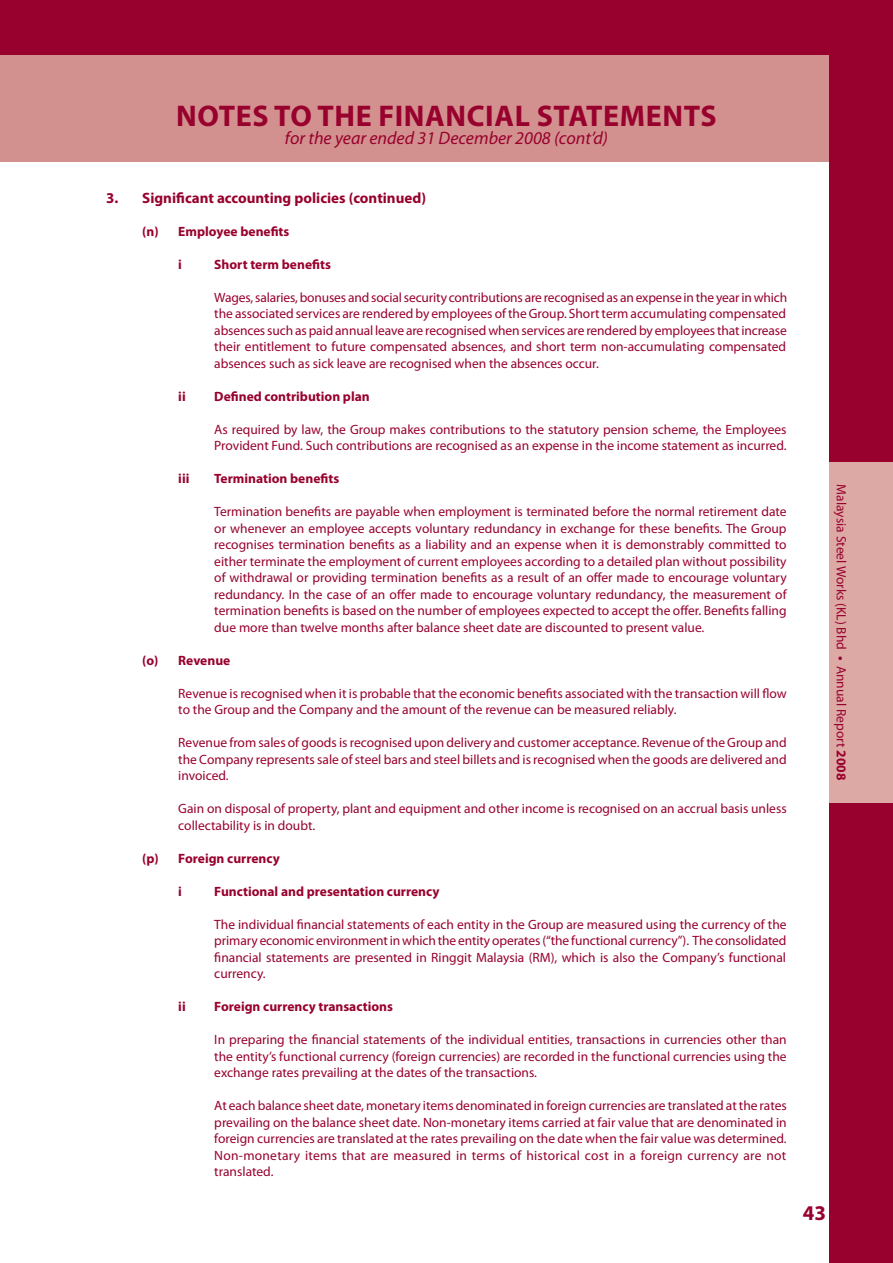
<style>
.page{position:relative;width:893px;height:1263px;background:#98012d}
.page>*{position:absolute;margin:0;border:0;box-sizing:border-box;transform-origin:0 0}
.t1{font:700 30px "Myriad Pro";letter-spacing:.02em;color:#98012d}
.t2{font:700 21px "Myriad Pro";color:#98012d}
.t3{font:italic 18px "Myriad Pro";color:#98012d}
.t4{font:700 15px "Myriad Pro";color:#98012d}
.t5{font:13.5px/16.5px "Myriad Pro";color:#98012d;text-align:justify}
.t6{font:700 13.5px "Myriad Pro";color:#98012d}
.s1{font-weight:700}
</style>
<div class="page">
<div style="left:787px;top:462px;width:106px;height:340px;background:#dca9a5"></div>
<div style="left:0;top:55px;width:829px;height:1208px;background:#fff"></div>
<div style="left:0;top:55px;width:829px;height:107px;background:#d2918f"></div>
<h1 class="t1" style="left:176px;top:96px;width:539px">notes to the financial statements</h1>
<h3 class="t3" style="left:285px;top:127px;width:325px">for the year ended 31 December 2008 (cont’d)</h3>
<p class="t4" style="left:106px;top:188px;width:321px">3. Significant accounting policies (continued)</p>
<p class="t6" style="left:142px;top:222px;width:149px">(n) Employee benefits</p>
<p class="t6" style="left:178px;top:255px;width:5px">i</p>
<p class="t6" style="left:214px;top:255px;width:118px">Short term benefits</p>
<p class="t5" style="left:214px;top:289px;width:574px">Wages, salaries, bonuses and social security contributions are recognised as an expense in the year in which the associated services are rendered by employees of the Group. Short term accumulating compensated absences such as paid annual leave are recognised when services are rendered by employees that increase their entitlement to future compensated absences, and short term non-accumulating compensated absences such as sick leave are recognised when the absences occur.</p>
<p class="t6" style="left:178px;top:387px;width:9px">ii</p>
<p class="t6" style="left:214px;top:387px;width:157px">Defined contribution plan</p>
<p class="t5" style="left:214px;top:421px;width:574px">As required by law, the Group makes contributions to the statutory pension scheme, the Employees<br>Provident Fund. Such contributions are recognised as an expense in the income statement as incurred.</p>
<p class="t6" style="left:178px;top:470px;width:162px">iii Termination benefits</p>
<p class="t5" style="left:214px;top:503px;width:574px">Termination benefits are payable when employment is terminated before the normal retirement date or whenever an employee accepts voluntary redundancy in exchange for these benefits. The Group recognises termination benefits as a liability and an expense when it is demonstrably committed to either terminate the employment of current employees according to a detailed plan without possibility of withdrawal or providing termination benefits as a result of an offer made to encourage voluntary redundancy. In the case of an offer made to encourage voluntary redundancy, the measurement of termination benefits is based on the number of employees expected to accept the offer. Benefits falling due more than twelve months after balance sheet date are discounted to present value.</p>
<p class="t6" style="left:142px;top:651px;width:90px">(o) Revenue</p>
<p class="t5" style="left:178px;top:685px;width:610px">Revenue is recognised when it is probable that the economic benefits associated with the transaction will flow to the Group and the Company and the amount of the revenue can be measured reliably.</p>
<p class="t5" style="left:178px;top:734px;width:610px">Revenue from sales of goods is recognised upon delivery and customer acceptance. Revenue of the Group and the Company represents sale of steel bars and steel billets and is recognised when the goods are delivered and invoiced.</p>
<p class="t5" style="left:178px;top:800px;width:610px">Gain on disposal of property, plant and equipment and other income is recognised on an accrual basis unless collectability is in doubt.</p>
<p class="t6" style="left:142px;top:849px;width:139px">(p) Foreign currency</p>
<p class="t6" style="left:178px;top:882px;width:25px">i F</p>
<p class="t6" style="left:221px;top:882px;width:220px">unctional and presentation currency</p>
<p class="t5" style="left:214px;top:916px;width:574px">The individual financial statements of each entity in the Group are measured using the currency of the primary economic environment in which the entity operates (“the functional currency”). The consolidated financial statements are presented in Ringgit Malaysia (RM), which is also the Company’s functional currency.</p>
<p class="t6" style="left:178px;top:998px;width:26px">ii F</p>
<p class="t6" style="left:221px;top:998px;width:173px">oreign currency transactions</p>
<p class="t5" style="left:214px;top:1031px;width:574px">In preparing the financial statements of the individual entities, transactions in currencies other than the entity’s functional currency (foreign currencies) are recorded in the functional currencies using the exchange rates prevailing at the dates of the transactions.</p>
<p class="t5" style="left:214px;top:1097px;width:574px">At each balance sheet date, monetary items denominated in foreign currencies are translated at the rates prevailing on the balance sheet date. Non-monetary items carried at fair value that are denominated in foreign currencies are translated at the rates prevailing on the date when the fair value was determined.<br>Non-monetary items that are measured in terms of historical cost in a foreign currency are not translated.</p>
<p class="t5" style="left:850px;top:484px;width:297px;rotate:90deg">Malaysia Steel Works (KL) Bhd <span class="s1">•</span> Annual Report <span class="s1">2008</span></p>
<h2 class="t2" style="left:803px;top:1199px;width:25px">43</h2>
</div>
